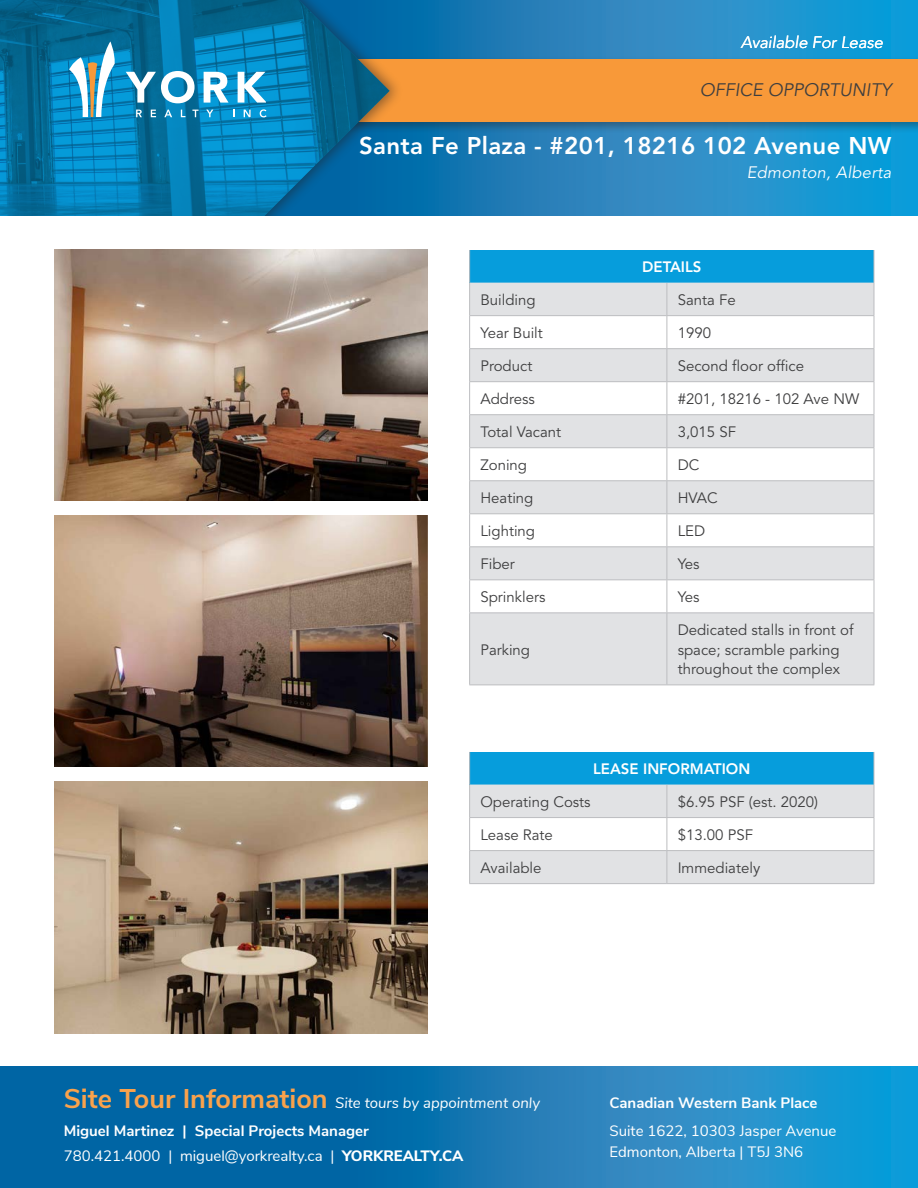
<style>
.page{position:relative;width:918px;height:1188px;background:#fff}
.page>*{position:absolute;margin:0;border:0;box-sizing:border-box;transform-origin:0 0}
.t1{font:800 24px "Avenir";letter-spacing:.015em;color:#fff}
.t2{font:italic 18px "Avenir";color:#3e3e3f}
.t3{font:italic 300 16.5px "Avenir";color:#fff}
.t4{font:italic 16.5px "Avenir";letter-spacing:.015em;color:#fff}
.t5{font:15px/19.5px "Avenir";color:#3e3e3f}
.t6{font:15px/21px "Nunito Sans";color:#fff}
.t7{font:700 15px "Nunito Sans";color:#fff}
.t8{font:italic 15px "Nunito Sans";color:#fff}
.t9{font:800 15px "Avenir";color:#fff}
.s1{font-weight:700;font-style:normal;font-size:27px;color:#f9a24c}
.s2{font-weight:800}
</style>
<div class="page">
<div style="left:470px;top:250px;width:404px;height:33px;background:#069ddc"></div>
<svg style="left:470px;top:283px;width:404px;height:402px;fill:#e1e2e4"></svg>
<hr style="left:874px;top:250px;width:1px;height:33px;background:#bcbdc0">
<hr style="left:469px;top:250px;width:1px;height:33px;background:#bcbdc0">
<hr style="left:469px;top:283px;width:1px;height:32px;background:#bcbdc0">
<hr style="left:667px;top:283px;width:1px;height:32px;background:#bcbdc0">
<hr style="left:874px;top:283px;width:1px;height:32px;background:#bcbdc0">
<hr style="left:469px;top:315px;width:198px;height:1px;background:#bcbdc0">
<hr style="left:469px;top:316px;width:1px;height:32px;background:#bcbdc0">
<hr style="left:667px;top:315px;width:207px;height:1px;background:#bcbdc0">
<hr style="left:667px;top:316px;width:1px;height:32px;background:#bcbdc0">
<hr style="left:874px;top:316px;width:1px;height:32px;background:#bcbdc0">
<hr style="left:469px;top:348px;width:198px;height:1px;background:#bcbdc0">
<hr style="left:469px;top:349px;width:1px;height:32px;background:#bcbdc0">
<hr style="left:667px;top:348px;width:207px;height:1px;background:#bcbdc0">
<hr style="left:667px;top:349px;width:1px;height:32px;background:#bcbdc0">
<hr style="left:874px;top:349px;width:1px;height:32px;background:#bcbdc0">
<hr style="left:469px;top:381px;width:198px;height:1px;background:#bcbdc0">
<hr style="left:469px;top:382px;width:1px;height:32px;background:#bcbdc0">
<hr style="left:667px;top:381px;width:207px;height:1px;background:#bcbdc0">
<hr style="left:667px;top:382px;width:1px;height:32px;background:#bcbdc0">
<hr style="left:874px;top:382px;width:1px;height:32px;background:#bcbdc0">
<hr style="left:469px;top:414px;width:198px;height:1px;background:#bcbdc0">
<hr style="left:469px;top:415px;width:1px;height:32px;background:#bcbdc0">
<hr style="left:667px;top:414px;width:207px;height:1px;background:#bcbdc0">
<hr style="left:667px;top:415px;width:1px;height:32px;background:#bcbdc0">
<hr style="left:874px;top:415px;width:1px;height:32px;background:#bcbdc0">
<hr style="left:469px;top:447px;width:198px;height:1px;background:#bcbdc0">
<hr style="left:469px;top:448px;width:1px;height:32px;background:#bcbdc0">
<hr style="left:667px;top:447px;width:207px;height:1px;background:#bcbdc0">
<hr style="left:667px;top:448px;width:1px;height:32px;background:#bcbdc0">
<hr style="left:874px;top:448px;width:1px;height:32px;background:#bcbdc0">
<hr style="left:469px;top:480px;width:198px;height:1px;background:#bcbdc0">
<hr style="left:469px;top:481px;width:1px;height:32px;background:#bcbdc0">
<hr style="left:667px;top:480px;width:207px;height:1px;background:#bcbdc0">
<hr style="left:667px;top:481px;width:1px;height:32px;background:#bcbdc0">
<hr style="left:874px;top:481px;width:1px;height:32px;background:#bcbdc0">
<hr style="left:469px;top:513px;width:198px;height:1px;background:#bcbdc0">
<hr style="left:469px;top:514px;width:1px;height:32px;background:#bcbdc0">
<hr style="left:667px;top:513px;width:207px;height:1px;background:#bcbdc0">
<hr style="left:667px;top:514px;width:1px;height:32px;background:#bcbdc0">
<hr style="left:874px;top:514px;width:1px;height:32px;background:#bcbdc0">
<hr style="left:469px;top:546px;width:198px;height:1px;background:#bcbdc0">
<hr style="left:469px;top:547px;width:1px;height:32px;background:#bcbdc0">
<hr style="left:667px;top:546px;width:207px;height:1px;background:#bcbdc0">
<hr style="left:667px;top:547px;width:1px;height:32px;background:#bcbdc0">
<hr style="left:874px;top:547px;width:1px;height:32px;background:#bcbdc0">
<hr style="left:469px;top:579px;width:198px;height:1px;background:#bcbdc0">
<hr style="left:469px;top:580px;width:1px;height:32px;background:#bcbdc0">
<hr style="left:667px;top:579px;width:207px;height:1px;background:#bcbdc0">
<hr style="left:667px;top:580px;width:1px;height:32px;background:#bcbdc0">
<hr style="left:874px;top:580px;width:1px;height:32px;background:#bcbdc0">
<hr style="left:469px;top:612px;width:198px;height:1px;background:#bcbdc0">
<hr style="left:469px;top:613px;width:1px;height:72px;background:#bcbdc0">
<hr style="left:667px;top:612px;width:207px;height:1px;background:#bcbdc0">
<hr style="left:667px;top:613px;width:1px;height:72px;background:#bcbdc0">
<hr style="left:874px;top:613px;width:1px;height:72px;background:#bcbdc0">
<hr style="left:469px;top:685px;width:198px;height:1px;background:#bcbdc0">
<hr style="left:667px;top:685px;width:207px;height:1px;background:#bcbdc0">
<svg style="left:0;top:1066px;width:918px;height:122px;background:#1278b5"></svg>
<svg style="left:404px;top:0;width:514px;height:216px;background:#2089c3"></svg>
<div style="left:0;top:55px;width:918px;height:78px;background:#231f20;opacity:.4"></div>
<div style="left:0;top:60px;width:918px;height:62px;background:#f89939"></div>
<div style="left:0;top:0;width:404px;height:216px;background:#231f20;opacity:.5"></div>
<img style="left:0;top:0;width:390px;height:216px">
<svg style="left:69px;top:41px;width:46px;height:76px;background:#61aac5"></svg>
<svg style="left:136px;top:110px;width:6px;height:7px"></svg>
<svg style="left:151px;top:110px;width:5px;height:7px"></svg>
<svg style="left:164px;top:110px;width:8px;height:7px"></svg>
<svg style="left:181px;top:110px;width:4px;height:7px"></svg>
<svg style="left:192px;top:110px;width:7px;height:7px"></svg>
<svg style="left:206px;top:110px;width:7px;height:7px"></svg>
<svg style="left:244px;top:110px;width:7px;height:7px"></svg>
<svg style="left:260px;top:109px;width:7px;height:8px"></svg>
<svg style="left:126px;top:71px;width:69px;height:32px;background:#6aadca"></svg>
<svg style="left:204px;top:72px;width:25px;height:31px"></svg>
<svg style="left:238px;top:72px;width:28px;height:31px"></svg>
<div style="left:470px;top:752px;width:404px;height:33px;background:#069ddc"></div>
<svg style="left:470px;top:785px;width:404px;height:98px"></svg>
<hr style="left:874px;top:752px;width:1px;height:33px;background:#bcbdc0">
<hr style="left:469px;top:752px;width:1px;height:33px;background:#bcbdc0">
<hr style="left:469px;top:785px;width:1px;height:32px;background:#bcbdc0">
<hr style="left:667px;top:785px;width:1px;height:32px;background:#bcbdc0">
<hr style="left:874px;top:785px;width:1px;height:32px;background:#bcbdc0">
<hr style="left:469px;top:817px;width:198px;height:1px;background:#bcbdc0">
<hr style="left:469px;top:818px;width:1px;height:32px;background:#bcbdc0">
<hr style="left:667px;top:817px;width:207px;height:1px;background:#bcbdc0">
<hr style="left:667px;top:818px;width:1px;height:32px;background:#bcbdc0">
<hr style="left:874px;top:818px;width:1px;height:32px;background:#bcbdc0">
<hr style="left:469px;top:850px;width:198px;height:1px;background:#bcbdc0">
<hr style="left:469px;top:851px;width:1px;height:32px;background:#bcbdc0">
<hr style="left:667px;top:850px;width:207px;height:1px;background:#bcbdc0">
<hr style="left:667px;top:851px;width:1px;height:32px;background:#bcbdc0">
<hr style="left:874px;top:851px;width:1px;height:32px;background:#bcbdc0">
<hr style="left:469px;top:883px;width:198px;height:1px;background:#bcbdc0">
<hr style="left:667px;top:883px;width:207px;height:1px;background:#bcbdc0">
<img style="left:54px;top:249px;width:374px;height:252px">
<img style="left:54px;top:515px;width:374px;height:252px">
<img style="left:54px;top:782px;width:374px;height:251px">
<p class="t3" style="left:741px;top:32px;width:144px">Available For Lease</p>
<p class="t2" style="left:700px;top:80px;width:193px">OFFICE OPPORTUNITY</p>
<p class="t1" style="left:359px;top:131px;width:534px">Santa Fe Plaza - #201, 18216 102 Avenue NW</p>
<p class="t4" style="left:747px;top:162px;width:146px">Edmonton, Alberta</p>
<p class="t9" style="left:642px;top:258px;width:61px">DETAILS</p>
<p class="t5" style="left:480px;top:290px;width:57px">Building</p>
<p class="t5" style="left:678px;top:290px;width:60px">Santa Fe</p>
<p class="t5" style="left:480px;top:323px;width:64px">Year Built</p>
<p class="t5" style="left:678px;top:323px;width:35px">1990</p>
<p class="t5" style="left:480px;top:356px;width:53px">Product</p>
<p class="t5" style="left:678px;top:356px;width:128px">Second floor office</p>
<p class="t5" style="left:480px;top:389px;width:56px">Address</p>
<p class="t5" style="left:678px;top:389px;width:183px">#201, 18216 - 102 Ave NW</p>
<p class="t5" style="left:480px;top:422px;width:82px">Total Vacant</p>
<p class="t5" style="left:678px;top:422px;width:60px">3,015 SF</p>
<p class="t5" style="left:480px;top:456px;width:48px">Zoning</p>
<p class="t5" style="left:678px;top:456px;width:23px">DC</p>
<p class="t5" style="left:480px;top:489px;width:55px">Heating</p>
<p class="t5" style="left:678px;top:489px;width:42px">HVAC</p>
<p class="t5" style="left:480px;top:522px;width:56px">Lighting</p>
<p class="t5" style="left:678px;top:522px;width:29px">LED</p>
<p class="t5" style="left:480px;top:555px;width:36px">Fiber</p>
<p class="t5" style="left:678px;top:555px;width:23px">Yes</p>
<p class="t5" style="left:480px;top:588px;width:66px">Sprinklers</p>
<p class="t5" style="left:678px;top:588px;width:23px">Yes</p>
<p class="t5" style="left:480px;top:640px;width:51px">Parking</p>
<p class="t5" style="left:678px;top:621px;width:177px">Dedicated stalls in front of space; scramble parking throughout the complex</p>
<p class="t9" style="left:593px;top:760px;width:159px">LEASE INFORMATION</p>
<p class="t5" style="left:480px;top:792px;width:112px">Operating Costs</p>
<p class="t5" style="left:678px;top:792px;width:142px">$6.95 PSF (est. 2020)</p>
<p class="t5" style="left:480px;top:825px;width:74px">Lease Rate</p>
<p class="t5" style="left:678px;top:825px;width:77px">$13.00 PSF</p>
<p class="t5" style="left:480px;top:858px;width:63px">Available</p>
<p class="t5" style="left:678px;top:858px;width:84px">Immediately</p>
<p class="t8" style="left:64px;top:1092px;width:478px"><span class="s1">Site Tour Information</span> Site tours by appointment only</p>
<p class="t7" style="left:64px;top:1120px;width:307px">Miguel Martinez | Special Projects Manager</p>
<p class="t6" style="left:64px;top:1144px;width:401px">780.421.4000 | miguel@yorkrealty.ca | <span class="s2">YORKREALTY.CA</span></p>
<p class="t7" style="left:610px;top:1092px;width:210px">Canadian Western Bank Place</p>
<p class="t6" style="left:610px;top:1119px;width:228px">Suite 1622, 10303 Jasper Avenue<br>Edmonton, Alberta | T5J 3N6</p>
</div>
